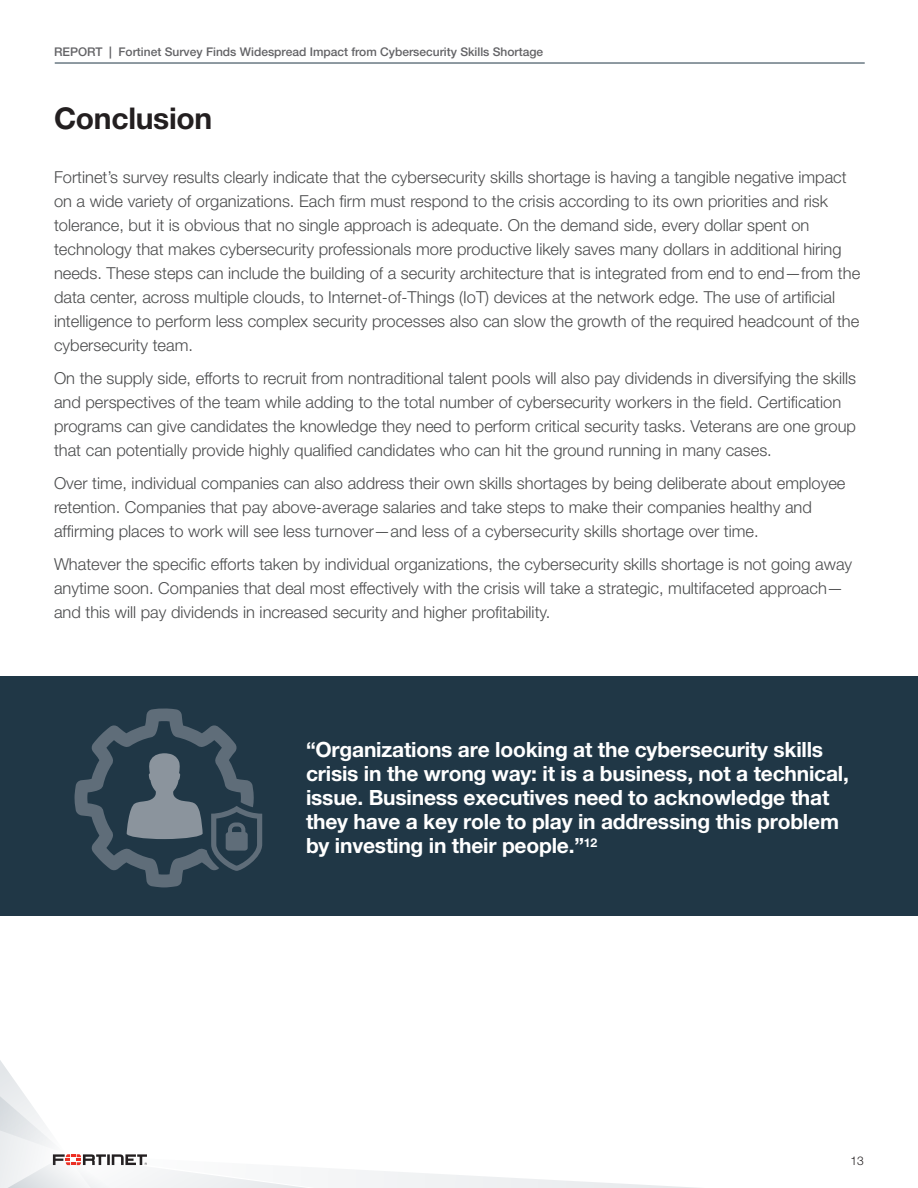
<style>
.page{position:relative;width:918px;height:1188px;background:#fff}
.page>*{position:absolute;margin:0;border:0;box-sizing:border-box;transform-origin:0 0}
.Main_Subtitle{font:700 30px "Helvetica Neue LT Pro";letter-spacing:-.01em;color:#231f20}
.Body_Copy_Sub-SUBHEA{font:700 21px/24px "Helvetica Neue LT Pro";letter-spacing:-.01em;color:#fff}
.Body_Copy{font:300 16.5px/24px "Helvetica Neue LT Pro";color:#4b4c4d}
.t1{font:500 12px "Helvetica Neue LT Pro";color:#636366}
.t2{font:300 12px "Helvetica Neue LT Pro";color:#231f20}
.s1{font-weight:700}
</style>
<div class="page">
<hr style="left:55px;top:63px;width:810px;height:1px;background:#203746">
<svg style="left:0;top:1060px;width:697px;height:128px"></svg>
<div style="left:0;top:676px;width:918px;height:240px;background:#203746"></div>
<svg style="left:75px;top:708px;width:187px;height:179px"></svg>
<p class="t1" style="left:54px;top:44px;width:491px">REPORT <span class="s1">|</span> Fortinet Survey Finds Widespread Impact from Cybersecurity Skills Shortage</p>
<p class="Main_Subtitle" style="left:54px;top:100px;width:160px">Conclusion</p>
<p class="Body_Copy" style="left:54px;top:165px;width:808px">Fortinet’s survey results clearly indicate that the cybersecurity skills shortage is having a tangible negative impact on a wide variety of organizations. Each firm must respond to the crisis according to its own priorities and risk tolerance, but it is obvious that no single approach is adequate. On the demand side, every dollar spent on technology that makes cybersecurity professionals more productive likely saves many dollars in additional hiring needs. These steps can include the building of a security architecture that is integrated from end to end—from the data center, across multiple clouds, to Internet-of-Things (IoT) devices at the network edge. The use of artificial intelligence to perform less complex security processes also can slow the growth of the required headcount of the cybersecurity team.</p>
<p class="Body_Copy" style="left:54px;top:366px;width:804px">On the supply side, efforts to recruit from nontraditional talent pools will also pay dividends in diversifying the skills and perspectives of the team while adding to the total number of cybersecurity workers in the field. Certification programs can give candidates the knowledge they need to perform critical security tasks. Veterans are one group that can potentially provide highly qualified candidates who can hit the ground running in many cases.</p>
<p class="Body_Copy" style="left:54px;top:471px;width:793px">Over time, individual companies can also address their own skills shortages by being deliberate about employee retention. Companies that pay above-average salaries and take steps to make their companies healthy and affirming places to work will see less turnover—and less of a cybersecurity skills shortage over time.</p>
<p class="Body_Copy" style="left:54px;top:552px;width:800px">Whatever the specific efforts taken by individual organizations, the cybersecurity skills shortage is not going away anytime soon. Companies that deal most effectively with the crisis will take a strategic, multifaceted approach— and this will pay dividends in increased security and higher profitability.</p>
<p class="Body_Copy_Sub-SUBHEA" style="left:306px;top:738px;width:545px">“Organizations are looking at the cybersecurity skills crisis in the wrong way: it is a business, not a technical, issue. Business executives need to acknowledge that they have a key role to play in addressing this problem by investing in their people.”<sup>12</sup></p>
<p class="t2" style="left:851px;top:1154px;width:15px">13</p>
</div>
